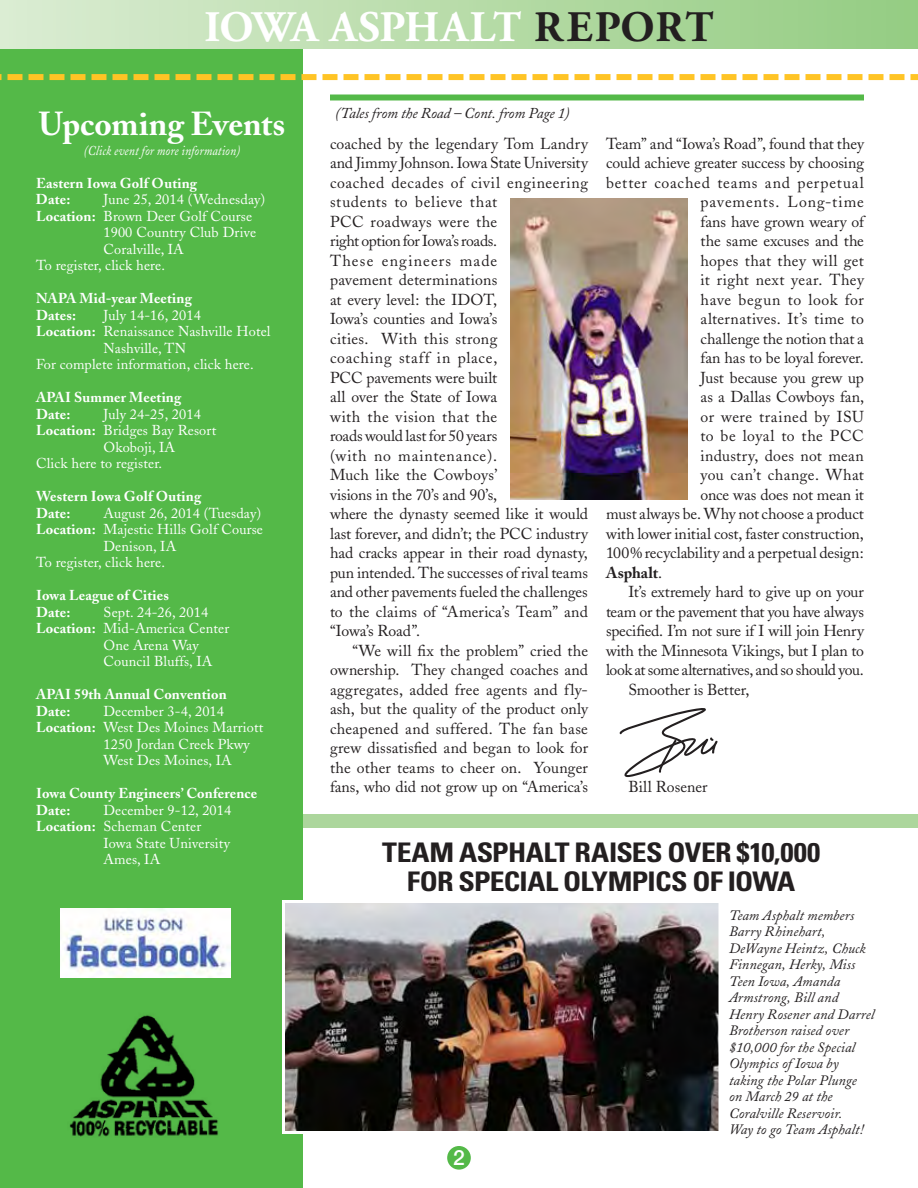
<style>
.page{position:relative;width:918px;height:1188px;background:#fff}
.page>*{position:absolute;margin:0;border:0;box-sizing:border-box;transform-origin:0 0}
.t1{font:700 43.5px "Adobe Garamond";letter-spacing:.005em;color:#fff}
.t2{font:700 33px "Adobe Caslon";color:#fff}
.t3{font:700 condensed 27px/28.5px "Univers";letter-spacing:-.02em;color:#231f20;text-align:center;scale:1.1 1}
.t4{font:500 21px "Helvetica Neue";color:#fff}
.t5{font:15.75px/19.5px "Adobe Caslon";color:#231f20}
.t6{font:15.75px "Adobe Caslon";letter-spacing:.025em;color:#231f20}
.t7{font:15.75px "Adobe Caslon";letter-spacing:-.02em;color:#231f20}
.t8{font:15.75px "Adobe Caslon";letter-spacing:.03em;color:#231f20}
.t9{font:15.75px "Adobe Caslon";letter-spacing:-.025em;color:#231f20}
.t10{font:15.75px "Adobe Caslon";letter-spacing:.05em;color:#231f20}
.t11{font:15.75px "Adobe Caslon";letter-spacing:.02em;color:#231f20}
.t12{font:15.75px "Adobe Caslon";letter-spacing:.06em;color:#231f20}
.t13{font:15.75px "Adobe Caslon";letter-spacing:.04em;color:#231f20}
.t14{font:700 15.75px "Adobe Caslon";color:#231f20}
.t15{font:italic 15px "Adobe Caslon";letter-spacing:-.01em;color:#231f20}
.t16{font:14.25px "Adobe Caslon";letter-spacing:.01em;color:#fff}
.t17{font:italic 14.25px/16.5px "Adobe Caslon";letter-spacing:.005em;color:#231f20}
.t18{font:700 14.25px/16.5px "Adobe Caslon";letter-spacing:.01em;color:#fff}
.t19{font:italic 13.5px "Adobe Caslon";letter-spacing:.01em;color:#fff;scale:.87 1}
.s1{color:#231f20}
.s2{font-weight:700}
.s3{font-weight:400}
</style>
<div class="page">
<div style="left:0;top:40px;width:303px;height:1148px;background:#54b948"></div>
<svg style="left:0;top:74px;width:918px;height:6px"></svg>
<div style="left:0;top:0;width:918px;height:49px;background:linear-gradient(to right,#dbecd2,#94cc81)"></div>
<div style="left:447px;top:1146px;width:24px;height:24px;background:#54b948;border-radius:50%"></div>
<svg style="left:620px;top:708px;width:98px;height:69px"></svg>
<div style="left:330px;top:94px;width:534px;height:6px;background:#54b948"></div>
<img style="left:60px;top:908px;width:170px;height:70px">
<img style="left:69px;top:1015px;width:149px;height:122px">
<img style="left:511px;top:198px;width:176px;height:302px">
<div style="left:303px;top:814px;width:615px;height:14px;background:#acd69c"></div>
<img style="left:286px;top:904px;width:432px;height:226px">
<div style="left:282px;top:900px;width:440px;height:234px;border:3px solid #fff"></div>
<h1 class="t1" style="left:204px;top:3px;width:511px">IOWA ASPHALT <span class="s1">REPORT</span></h1>
<h2 class="t2" style="left:39px;top:104px;width:248px">Upcoming Events</h2>
<p class="t19" style="left:84px;top:143px;width:181px">(Click event for more information)</p>
<p class="t18" style="left:36px;top:175px;width:163px">Eastern Iowa Golf Outing<br>Date:</p>
<p class="t16" style="left:104px;top:191px;width:163px">June 25, 2014 (Wednesday)</p>
<p class="t16" style="left:36px;top:207px;width:218px"><span class="s2">Location:</span> Brown Deer Golf Course</p>
<p class="t16" style="left:104px;top:224px;width:154px">1900 Country Club Drive</p>
<p class="t16" style="left:104px;top:240px;width:82px">Coralville, IA</p>
<p class="t16" style="left:36px;top:257px;width:131px">To register, click here.</p>
<p class="t18" style="left:36px;top:290px;width:157px">NAPA Mid-year Meeting<br>Dates:</p>
<p class="t16" style="left:104px;top:306px;width:99px">July 14-16, 2014</p>
<p class="t16" style="left:36px;top:323px;width:236px"><span class="s2">Location:</span> Renaissance Nashville Hotel</p>
<p class="t16" style="left:104px;top:339px;width:84px">Nashville, TN</p>
<p class="t16" style="left:36px;top:356px;width:219px">For complete information, click here.</p>
<p class="t18" style="left:36px;top:389px;width:147px">APAI Summer Meeting<br>Date:</p>
<p class="t16" style="left:104px;top:405px;width:99px">July 24-25, 2014</p>
<p class="t16" style="left:36px;top:422px;width:182px"><span class="s2">Location:</span> Bridges Bay Resort</p>
<p class="t16" style="left:104px;top:438px;width:73px">Okoboji, IA</p>
<p class="t16" style="left:36px;top:455px;width:128px">Click here to register.</p>
<p class="t18" style="left:36px;top:488px;width:167px">Western Iowa Golf Outing<br>Date:</p>
<p class="t16" style="left:104px;top:504px;width:159px">August 26, 2014 (Tuesday)</p>
<p class="t16" style="left:36px;top:521px;width:229px"><span class="s2">Location:</span> Majestic Hills Golf Course</p>
<p class="t16" style="left:104px;top:537px;width:74px">Denison, IA</p>
<p class="t16" style="left:36px;top:554px;width:131px">To register, click here.</p>
<p class="t18" style="left:36px;top:587px;width:134px">Iowa League of Cities<br>Date:</p>
<p class="t16" style="left:104px;top:603px;width:106px">Sept. 24-26, 2014</p>
<p class="t16" style="left:36px;top:620px;width:195px"><span class="s2">Location:</span> Mid-America Center</p>
<p class="t16" style="left:104px;top:636px;width:97px">One Arena Way</p>
<p class="t16" style="left:104px;top:653px;width:110px">Council Bluffs, IA</p>
<p class="t18" style="left:36px;top:686px;width:192px">APAI 59th Annual Convention<br>Date:</p>
<p class="t16" style="left:104px;top:702px;width:122px">December 3-4, 2014</p>
<p class="t16" style="left:36px;top:719px;width:229px"><span class="s2">Location:</span> West Des Moines Marriott</p>
<p class="t16" style="left:104px;top:735px;width:148px">1250 Jordan Creek Pkwy</p>
<p class="t16" style="left:104px;top:752px;width:130px">West Des Moines, IA</p>
<p class="t18" style="left:36px;top:785px;width:223px">Iowa County Engineers’ Conference<br>Date:</p>
<p class="t16" style="left:104px;top:801px;width:129px">December 9-12, 2014</p>
<p class="t16" style="left:36px;top:818px;width:167px"><span class="s2">Location:</span> Scheman Center</p>
<p class="t16" style="left:104px;top:834px;width:128px">Iowa State University</p>
<p class="t16" style="left:104px;top:851px;width:58px">Ames, IA</p>
<p class="t15" style="left:335px;top:105px;width:236px">(Tales from the Road – Cont. from Page 1)</p>
<p class="t5" style="left:330px;top:134px;width:260px">coached by the legendary Tom Landry and Jimmy Johnson. Iowa State University coached decades of civil engineering students to believe that<br>PCC roadways were the<br>right option for Iowa’s roads.<br>These engineers made<br>pavement determinations<br>at every level: the IDOT,<br>Iowa’s counties and Iowa’s<br>cities. With this strong<br>coaching staff in place,<br>PCC pavements were built<br>all over the State of Iowa<br>with the vision that the<br>roads would last for 50 years<br>(with no maintenance).<br>Much like the Cowboys’<br>visions in the 70’s and 90’s,<br>where the dynasty seemed like it would last forever, and didn’t; the PCC industry had cracks appear in their road dynasty, pun intended. The successes of rival teams and other pavements fueled the challenges to the claims of “America’s Team” and “Iowa’s Road”.</p>
<p class="t5" style="left:330px;top:641px;width:260px;text-align:justify;text-indent:23px">“We will fix the problem” cried the ownership. They changed coaches and aggregates, added free agents and fly&shy;ash, but the quality of the product only cheapened and suffered. The fan base grew dissatisfied and began to look for the other teams to cheer on. Younger fans, who did not grow up on “America’s</p>
<p class="t5" style="left:606px;top:134px;width:259px">Team” and “Iowa’s Road”, found that they</p>
<p class="t5" style="left:606px;top:153px;width:260px">could achieve greater success by choosing</p>
<p class="t10" style="left:606px;top:173px;width:259px">better coached teams and perpetual</p>
<p class="t12" style="left:701px;top:193px;width:165px">pavements. Long-time</p>
<p class="t5" style="left:701px;top:212px;width:165px">fans have grown weary of</p>
<p class="t5" style="left:701px;top:231px;width:165px">the same excuses and the</p>
<p class="t6" style="left:701px;top:251px;width:165px">hopes that they will get</p>
<p class="t8" style="left:701px;top:271px;width:165px">it right next year. They</p>
<p class="t13" style="left:701px;top:290px;width:165px">have begun to look for</p>
<p class="t6" style="left:701px;top:310px;width:165px">alternatives. It’s time to</p>
<p class="t5" style="left:701px;top:329px;width:165px">challenge the notion that a</p>
<p class="t5" style="left:701px;top:348px;width:165px">fan has to be loyal forever.</p>
<p class="t5" style="left:701px;top:368px;width:165px">Just because you grew up</p>
<p class="t5" style="left:701px;top:387px;width:165px">as a Dallas Cowboys fan,</p>
<p class="t8" style="left:701px;top:407px;width:165px">or were trained by ISU</p>
<p class="t6" style="left:701px;top:427px;width:165px">to be loyal to the PCC</p>
<p class="t11" style="left:701px;top:446px;width:165px">industry, does not mean</p>
<p class="t6" style="left:701px;top:466px;width:165px">you can’t change. What</p>
<p class="t5" style="left:701px;top:485px;width:165px">once was does not mean it</p>
<p class="t5" style="left:606px;top:504px;width:259px">must always be. Why not choose a product</p>
<p class="t5" style="left:606px;top:524px;width:259px">with lower initial cost, faster construction,</p>
<p class="t5" style="left:606px;top:543px;width:259px">100% recyclability and a perpetual design:</p>
<p class="t14" style="left:606px;top:563px;width:58px">Asphalt<span class="s3">.</span></p>
<p class="t7" style="left:629px;top:583px;width:237px">It’s extremely hard to give up on your</p>
<p class="t7" style="left:606px;top:602px;width:259px">team or the pavement that you have always</p>
<p class="t5" style="left:606px;top:621px;width:259px">specified. I’m not sure if I will join Henry</p>
<p class="t5" style="left:606px;top:641px;width:260px">with the Minnesota Vikings, but I plan to</p>
<p class="t9" style="left:606px;top:661px;width:259px">look at some alternatives, and so should you.</p>
<p class="t5" style="left:629px;top:680px;width:122px">Smoother is Better,</p>
<p class="t5" style="left:629px;top:777px;width:81px">Bill Rosener</p>
<h3 class="t3" style="left:382px;top:838px;width:400px">TEAM ASPHALT RAISES OVER $10,000<br>FOR SPECIAL OLYMPICS OF IOWA</h3>
<h3 class="t4" style="left:453px;top:1145px;width:13px">2</h3>
<p class="t17" style="left:729px;top:907px;width:147px">Team Asphalt members<br>Barry Rhinehart,<br>DeWayne Heintz, Chuck<br>Finnegan, Herky, Miss<br>Teen Iowa, Amanda<br>Armstrong, Bill and<br>Henry Rosener and Darrel<br>Brotherson raised over $10,000 for the Special<br>Olympics of Iowa by taking the Polar Plunge<br>on March 29 at the<br>Coralville Reservoir.<br>Way to go Team Asphalt!</p>
</div>
